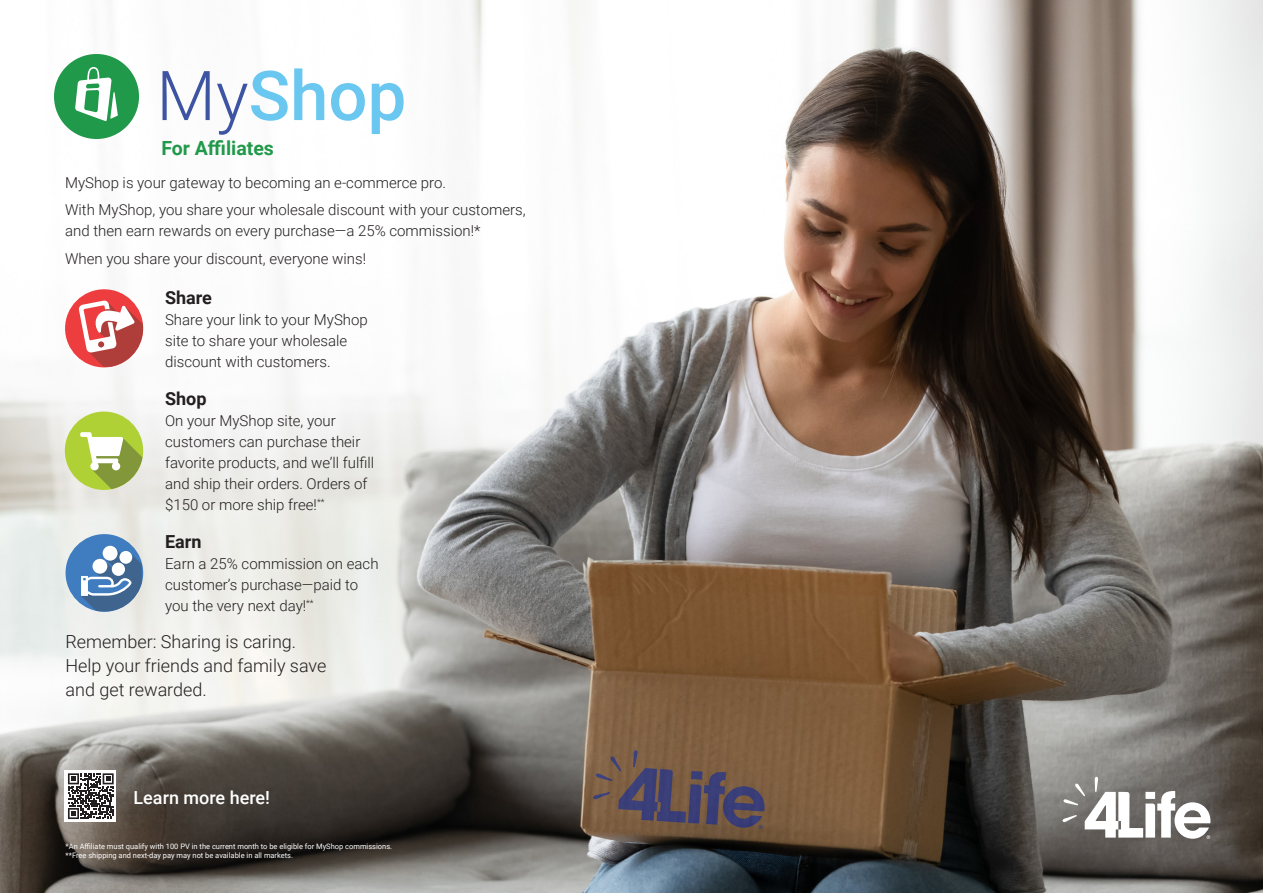
<style>
.page{position:relative;width:1263px;height:893px;background:#fff}
.page>*{position:absolute;margin:0;border:0;box-sizing:border-box;transform-origin:0 0}
.t1{font:700 19.5px "Roboto";color:#21994a}
.t2{font:300 18px/24px "Roboto";color:#231f20}
.t3{font:500 18px "Roboto";color:#fff}
.t4{font:700 18px "Roboto";color:#231f20}
.t5{font:300 15px/21px "Roboto";color:#231f20}
.t6{font:7.5px "Roboto";color:#fff}
</style>
<div class="page">
<img style="left:0;top:0;width:1263px;height:893px">
<svg style="left:1062px;top:777px;width:148px;height:62px"></svg>
<svg style="left:163px;top:71px;width:47px;height:49px"></svg>
<svg style="left:217px;top:70px;width:71px;height:65px"></svg>
<svg style="left:294px;top:68px;width:30px;height:52px"></svg>
<svg style="left:331px;top:83px;width:34px;height:38px"></svg>
<svg style="left:372px;top:83px;width:32px;height:51px"></svg>
<div style="left:54px;top:54px;width:85px;height:85px;background:#21994a;border-radius:50%"></div>
<svg style="left:75px;top:67px;width:43px;height:54px"></svg>
<div style="left:65px;top:289px;width:78px;height:78px;background:#ee3d3e;border-radius:50%"></div>
<svg style="left:78px;top:300px;width:65px;height:67px"></svg>
<div style="left:65px;top:412px;width:78px;height:78px;background:#b0d136;border-radius:50%"></div>
<svg style="left:80px;top:432px;width:63px;height:57px"></svg>
<div style="left:66px;top:534px;width:77px;height:78px;background:#3f7dc0;border-radius:50%"></div>
<svg style="left:81px;top:548px;width:61px;height:63px"></svg>
<div style="left:93px;top:559px;width:14px;height:15px;background:#fff;border-radius:50%"></div>
<div style="left:103px;top:546px;width:15px;height:15px;background:#fff;border-radius:50%"></div>
<div style="left:119px;top:551px;width:13px;height:13px;background:#fff;border-radius:50%"></div>
<div style="left:112px;top:563px;width:13px;height:13px;background:#fff;border-radius:50%"></div>
<div style="left:65px;top:770px;width:51px;height:52px;background:#fff"></div>
<svg style="left:68px;top:773px;width:46px;height:46px"></svg>
<p class="t1" style="left:161px;top:135px;width:114px">For Affiliates</p>
<p class="t5" style="left:65px;top:171px;width:382px">MyShop is your gateway to becoming an e-commerce pro.</p>
<p class="t5" style="left:65px;top:199px;width:462px">With MyShop, you share your wholesale discount with your customers, and then earn rewards on every purchase—a 25% commission!*</p>
<p class="t5" style="left:65px;top:248px;width:303px">When you share your discount, everyone wins!</p>
<p class="t4" style="left:165px;top:285px;width:48px">Share</p>
<p class="t5" style="left:165px;top:308px;width:204px">Share your link to your MyShop site to share your wholesale discount with customers.</p>
<p class="t4" style="left:165px;top:386px;width:43px">Shop</p>
<p class="t5" style="left:165px;top:410px;width:211px">On your MyShop site, your customers can purchase their favorite products, and we’ll fulfill and ship their orders. Orders of $150 or more ship free!<sup>**</sup></p>
<p class="t4" style="left:165px;top:529px;width:38px">Earn</p>
<p class="t5" style="left:165px;top:553px;width:215px">Earn a 25% commission on each customer’s purchase—paid to you the very next day!<sup>**</sup></p>
<p class="t2" style="left:66px;top:629px;width:262px">Remember: Sharing is caring.<br>Help your friends and family save and get rewarded.</p>
<p class="t3" style="left:134px;top:785px;width:138px">Learn more here!</p>
<p class="t6" style="left:66px;top:841px;width:328px">*An Affiliate must qualify with 100 PV in the current month to be eligible for MyShop commissions.</p>
<p class="t6" style="left:66px;top:850px;width:229px">**Free shipping and next-day pay may not be available in all markets.</p>
</div>
